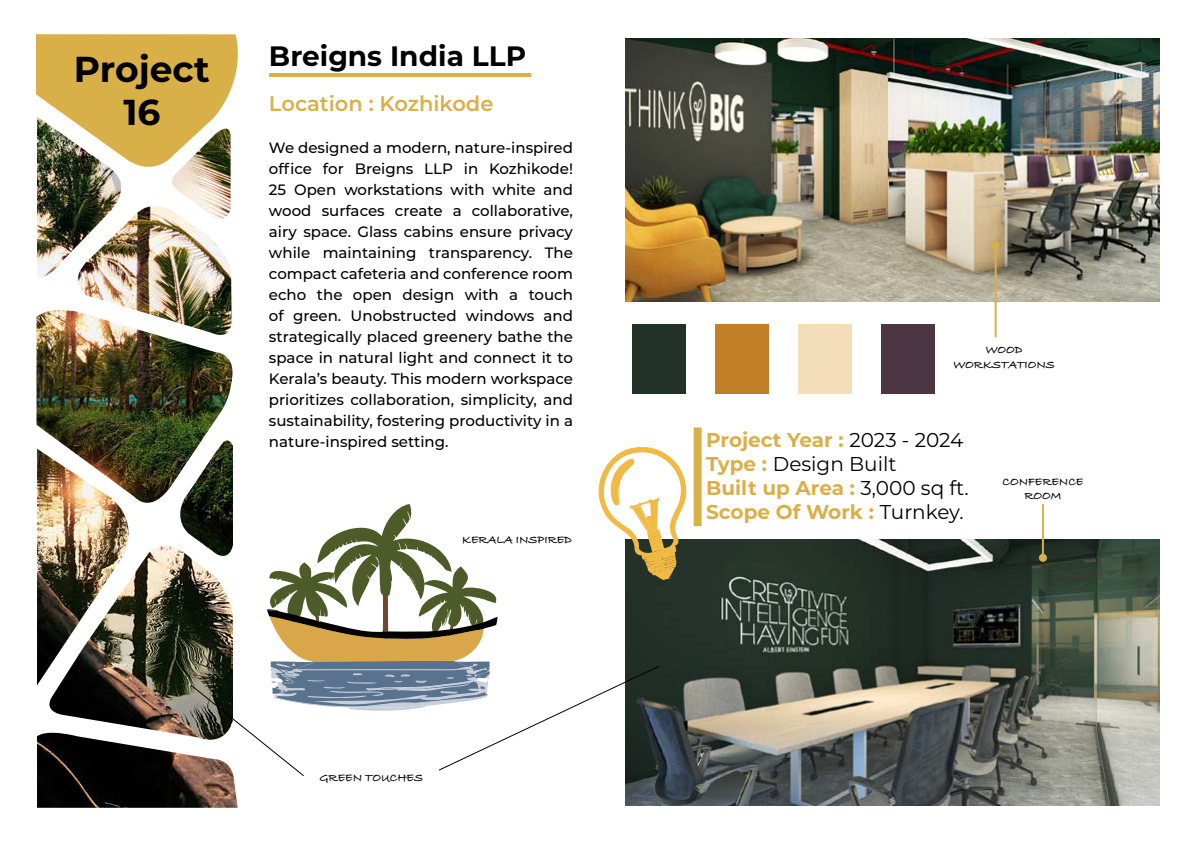
<style>
.page{position:relative;width:1196px;height:843px;background:#fff}
.page>*{position:absolute;margin:0;border:0;box-sizing:border-box;transform-origin:0 0}
.t1{font:700 36px/43.2px "Montserrat";color:#000;text-align:center}
.t2{font:700 28px "Montserrat";color:#000}
.t3{font:600 21px "Montserrat";color:#d9b048}
.t4{font:700 20px/24px "Montserrat";color:#d9b048}
.t5{font:500 15px/21px "Montserrat";color:#000;text-align:justify}
.t6{font:700 12px/14.4px "Bradley Hand ITCTT";color:#000;text-align:center}
.s1{font-weight:400;color:#000}
.s2{font-weight:400;color:#050505}
</style>
<div class="page">
<hr style="left:269px;top:73px;width:262px;height:4px;background:#d9b048">
<img style="left:625px;top:38px;width:534px;height:263px">
<img style="left:625px;top:539px;width:534px;height:266px">
<div style="left:631px;top:323px;width:54px;height:70px;background:#223228"></div>
<div style="left:715px;top:323px;width:53px;height:70px;background:#c37f26"></div>
<div style="left:798px;top:323px;width:54px;height:70px;background:#f3deb7"></div>
<div style="left:881px;top:323px;width:54px;height:70px;background:#4c3643"></div>
<hr style="left:994px;top:245px;width:2px;height:92px;background:#d9b048">
<div style="left:991px;top:241px;width:8px;height:8px;background:#d9b048;border-radius:50%"></div>
<hr style="left:1041px;top:504px;width:2px;height:53px;background:#d9b048">
<svg style="left:1038px;top:553px;width:8px;height:8px"></svg>
<img style="left:36px;top:199px;width:202px;height:608px">
<svg style="left:36px;top:34px;width:202px;height:165px"></svg>
<svg style="left:190px;top:437px;width:498px;height:340px"></svg>
<div style="left:693px;top:427px;width:8px;height:99px;background:#d9b048"></div>
<h1 class="t1" style="left:74px;top:45px;width:137px">Project<br>16</h1>
<h2 class="t2" style="left:269px;top:36px;width:259px">Breigns India LLP</h2>
<h3 class="t3" style="left:269px;top:89px;width:226px">Location : Kozhikode</h3>
<p class="t5" style="left:269px;top:137px;width:305px">We designed a modern, nature-inspired office for Breigns LLP in Kozhikode!<br>25 Open workstations with white and wood surfaces create a collaborative, airy space. Glass cabins ensure privacy while maintaining transparency. The compact cafeteria and conference room echo the open design with a touch of green. Unobstructed windows and strategically placed greenery bathe the space in natural light and connect it to Kerala’s beauty. This modern workspace prioritizes collaboration, simplicity, and sustainability, fostering productivity in a nature-inspired setting.</p>
<p class="t6" style="left:462px;top:532px;width:111px">KERALA INSPIRED</p>
<p class="t6" style="left:319px;top:769px;width:105px">GREEN TOUCHES</p>
<p class="t6" style="left:953px;top:342px;width:103px">WOOD<br>WORKSTATIONS</p>
<h3 class="t4" style="left:706px;top:426px;width:264px">Project Year : <span class="s1">2023 - 2024<br></span>Type : <span class="s1">Design</span> <span class="s2">Built<br></span>Built up Area : <span class="s2">3</span><span class="s1">,000 sq ft.<br></span>Scope Of Work : <span class="s1">Turnkey.</span></h3>
<p class="t6" style="left:1002px;top:473px;width:82px">CONFERENCE<br>ROOM</p>
</div>
